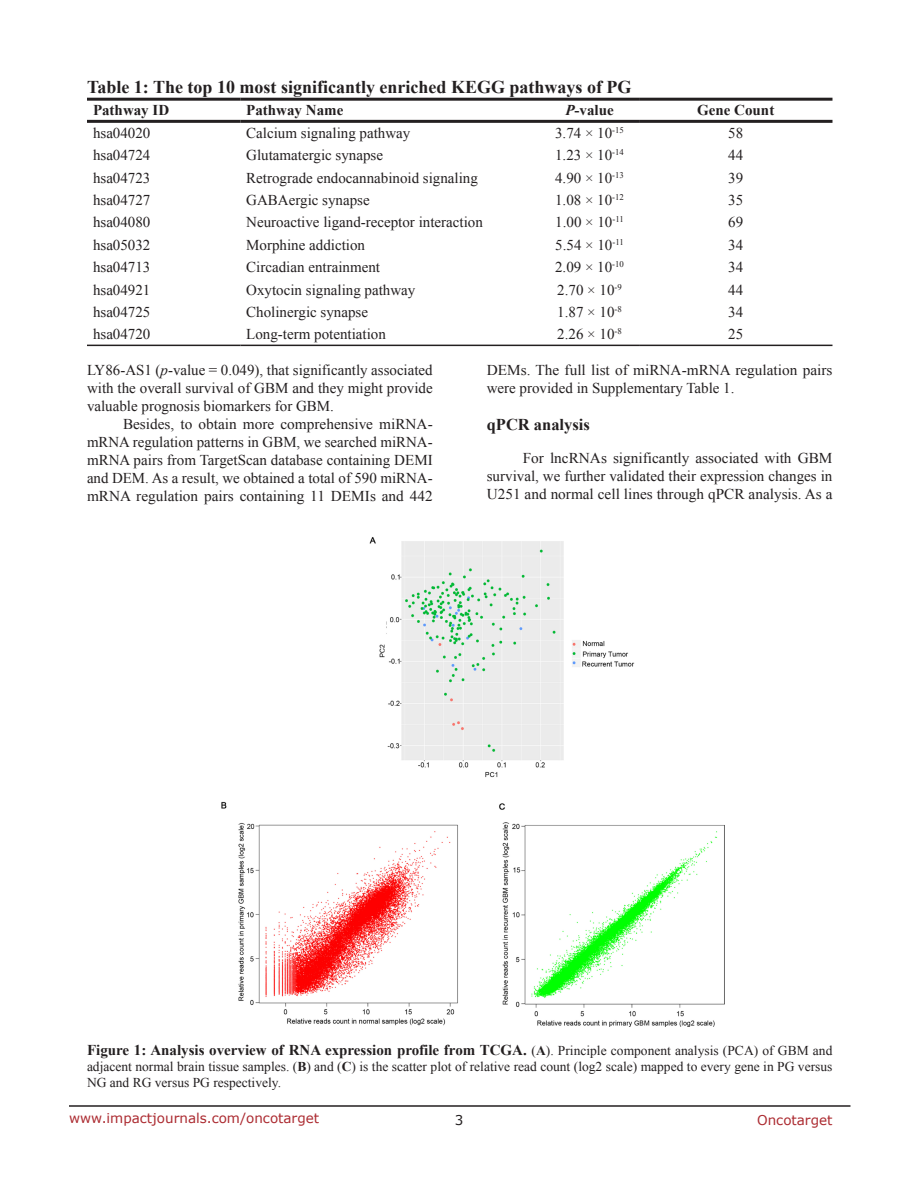
<style>
.page{position:relative;width:918px;height:1188px;background:#fff}
.page>*{position:absolute;margin:0;border:0;box-sizing:border-box;transform-origin:0 0}
.TableHeading{font:700 18px "Times New Roman";color:#231f20}
.SubHeading_middle{font:700 16.5px "Times New Roman";color:#231f20}
.BodyText{font:15px/18px "Times New Roman";color:#231f20;text-align:justify}
.TableText{font:15px "Times New Roman";color:#231f20}
.FigureText{font:700 15px "Times New Roman";color:#231f20}
.TableText-2{font:700 15px "Times New Roman";color:#231f20}
.FigureText-2{font:13.5px/16.2px "Times New Roman";color:#231f20}
.t1{font:13.5px "Verdana";color:#ac2b31}
.t2{font:13.5px "Verdana";color:#231f20}
.s1{font-style:italic}
.s2{font-weight:400;font-size:13.5px}
.s3{font-size:13.5px}
.s4{font-weight:700}
</style>
<div class="page">
<hr style="left:69px;top:1105px;width:781px;height:2px;background:#231f20">
<hr style="left:87px;top:98px;width:153px;height:3px;background:#231f20">
<hr style="left:240px;top:98px;width:300px;height:3px;background:#231f20">
<hr style="left:540px;top:98px;width:99px;height:3px;background:#231f20">
<hr style="left:639px;top:98px;width:193px;height:3px;background:#231f20">
<hr style="left:87px;top:120px;width:153px;height:3px;background:#231f20">
<hr style="left:240px;top:120px;width:300px;height:3px;background:#231f20">
<hr style="left:540px;top:120px;width:99px;height:3px;background:#231f20">
<hr style="left:639px;top:120px;width:193px;height:3px;background:#231f20">
<hr style="left:87px;top:345px;width:153px;height:1px;background:#231f20">
<hr style="left:240px;top:345px;width:300px;height:1px;background:#231f20">
<hr style="left:540px;top:345px;width:99px;height:1px;background:#231f20">
<hr style="left:639px;top:345px;width:193px;height:1px;background:#231f20">
<img style="left:221px;top:537px;width:504px;height:489px">
<p class="TableHeading" style="left:87px;top:75px;width:546px">Table 1: The top 10 most significantly enriched KEGG pathways of PG</p>
<p class="TableText-2" style="left:93px;top:100px;width:78px">Pathway ID</p>
<p class="TableText-2" style="left:246px;top:100px;width:99px">Pathway Name</p>
<p class="TableText-2" style="left:565px;top:100px;width:50px"><span class="s1">P</span>-value</p>
<p class="TableText-2" style="left:697px;top:100px;width:79px">Gene Count</p>
<p class="TableText" style="left:93px;top:123px;width:59px">hsa04020</p>
<p class="TableText" style="left:246px;top:123px;width:166px">Calcium signaling pathway</p>
<p class="TableText" style="left:555px;top:123px;width:70px">3.74 × 10<sup>-15</sup></p>
<p class="TableText" style="left:728px;top:123px;width:16px">58</p>
<p class="TableText" style="left:93px;top:145px;width:59px">hsa04724</p>
<p class="TableText" style="left:246px;top:145px;width:138px">Glutamatergic synapse</p>
<p class="TableText" style="left:555px;top:145px;width:70px">1.23 × 10<sup>-14</sup></p>
<p class="TableText" style="left:728px;top:145px;width:16px">44</p>
<p class="TableText" style="left:93px;top:167px;width:59px">hsa04723</p>
<p class="TableText" style="left:246px;top:167px;width:233px">Retrograde endocannabinoid signaling</p>
<p class="TableText" style="left:555px;top:167px;width:70px">4.90 × 10<sup>-13</sup></p>
<p class="TableText" style="left:728px;top:167px;width:16px">39</p>
<p class="TableText" style="left:93px;top:190px;width:59px">hsa04727</p>
<p class="TableText" style="left:246px;top:190px;width:125px">GABAergic synapse</p>
<p class="TableText" style="left:555px;top:190px;width:70px">1.08 × 10<sup>-12</sup></p>
<p class="TableText" style="left:728px;top:190px;width:16px">35</p>
<p class="TableText" style="left:93px;top:212px;width:59px">hsa04080</p>
<p class="TableText" style="left:246px;top:212px;width:238px">Neuroactive ligand-receptor interaction</p>
<p class="TableText" style="left:555px;top:212px;width:70px">1.00 × 10<sup>-11</sup></p>
<p class="TableText" style="left:728px;top:212px;width:16px">69</p>
<p class="TableText" style="left:93px;top:235px;width:59px">hsa05032</p>
<p class="TableText" style="left:246px;top:235px;width:120px">Morphine addiction</p>
<p class="TableText" style="left:555px;top:235px;width:70px">5.54 × 10<sup>-11</sup></p>
<p class="TableText" style="left:728px;top:235px;width:16px">34</p>
<p class="TableText" style="left:93px;top:257px;width:59px">hsa04713</p>
<p class="TableText" style="left:246px;top:257px;width:135px">Circadian entrainment</p>
<p class="TableText" style="left:555px;top:257px;width:70px">2.09 × 10<sup>-10</sup></p>
<p class="TableText" style="left:728px;top:257px;width:16px">34</p>
<p class="TableText" style="left:93px;top:279px;width:59px">hsa04921</p>
<p class="TableText" style="left:246px;top:279px;width:171px">Oxytocin signaling pathway</p>
<p class="TableText" style="left:557px;top:279px;width:66px">2.70 × 10<sup>-9</sup></p>
<p class="TableText" style="left:728px;top:279px;width:16px">44</p>
<p class="TableText" style="left:93px;top:302px;width:59px">hsa04725</p>
<p class="TableText" style="left:246px;top:302px;width:123px">Cholinergic synapse</p>
<p class="TableText" style="left:557px;top:302px;width:66px">1.87 × 10<sup>-8</sup></p>
<p class="TableText" style="left:728px;top:302px;width:16px">34</p>
<p class="TableText" style="left:93px;top:324px;width:59px">hsa04720</p>
<p class="TableText" style="left:246px;top:324px;width:141px">Long-term potentiation</p>
<p class="TableText" style="left:557px;top:324px;width:66px">2.26 × 10<sup>-8</sup></p>
<p class="TableText" style="left:728px;top:324px;width:16px">25</p>
<p class="BodyText" style="left:87px;top:360px;width:347px">LY86-AS1 (<span class="s1">p</span>-value = 0.049), that significantly associated with the overall survival of GBM and they might provide valuable prognosis biomarkers for GBM.</p>
<p class="BodyText" style="left:87px;top:414px;width:347px;text-indent:36px">Besides, to obtain more comprehensive miRNA&shy;mRNA regulation patterns in GBM, we searched miRNA&shy;mRNA pairs from TargetScan database containing DEMI and DEM. As a result, we obtained a total of 590 miRNA&shy;mRNA regulation pairs containing 11 DEMIs and 442</p>
<p class="BodyText" style="left:487px;top:360px;width:347px">DEMs. The full list of miRNA-mRNA regulation pairs were provided in Supplementary Table 1.</p>
<p class="SubHeading_middle" style="left:487px;top:413px;width:105px">qPCR analysis</p>
<p class="BodyText" style="left:487px;top:449px;width:347px;text-indent:36px">For lncRNAs significantly associated with GBM survival, we further validated their expression changes in U251 and normal cell lines through qPCR analysis. As a</p>
<p class="FigureText" style="left:87px;top:1039px;width:747px">Figure 1: Analysis overview of RNA expression profile from TCGA. <span class="s2">(</span><span class="s3">A</span><span class="s2">). Principle component analysis (PCA) of GBM and</span></p>
<p class="FigureText-2" style="left:87px;top:1058px;width:747px">adjacent normal brain tissue samples. (<span class="s4">B</span>) and (<span class="s4">C</span>) is the scatter plot of relative read count (log2 scale) mapped to every gene in PG versus<br>NG and RG versus PG respectively.</p>
<p class="t1" style="left:69px;top:1109px;width:252px">www.impactjournals.com/oncotarget</p>
<p class="t2" style="left:455px;top:1111px;width:10px">3</p>
<p class="t1" style="left:757px;top:1111px;width:77px">Oncotarget</p>
</div>
